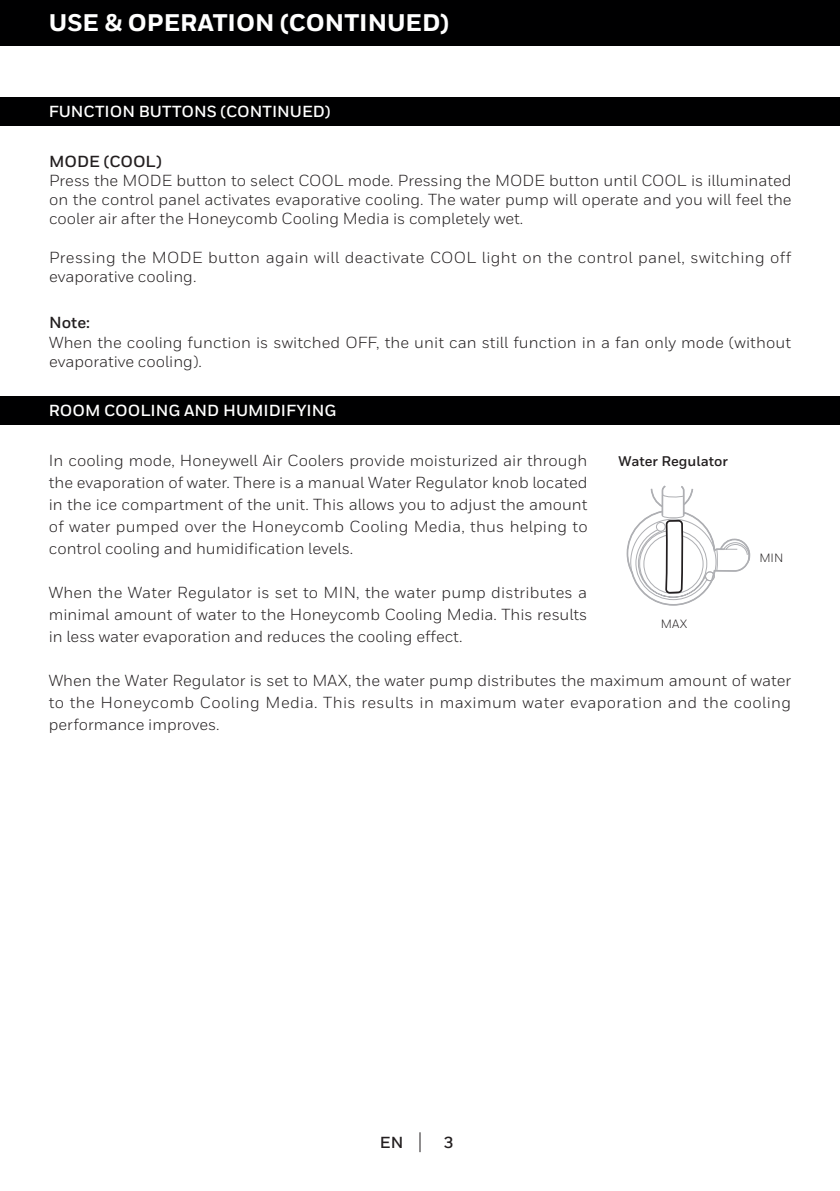
<style>
.page{position:relative;width:840px;height:1191px;background:#fff}
.page>*{position:absolute;margin:0;border:0;box-sizing:border-box;transform-origin:0 0}
.t1{font:800 24px "Honeywell Sans";color:#fff}
.t2{font:16px/22px "Honeywell Sans";color:#231f20;text-align:justify}
.t3{font:16px/19.2px "Honeywell Sans";letter-spacing:.02em;color:#231f20}
.t4{font:700 16px "Honeywell Sans";color:#fff}
.t5{font:700 16px "Honeywell Sans";color:#231f20}
.t6{font:700 14px "Honeywell Sans";color:#231f20}
.t7{font:12px "Honeywell Sans";color:#231f20}
</style>
<div class="page">
<svg style="left:419px;top:1132px;width:1px;height:20px"></svg>
<hr style="left:839px;top:0;width:1px;height:45px;background:#000001">
<div style="left:0;top:0;width:839px;height:45px;background:#000001"></div>
<div style="left:0;top:98px;width:839px;height:28px;background:#000001"></div>
<div style="left:0;top:396px;width:839px;height:29px;background:#000001"></div>
<svg style="left:839px;top:98px;width:1px;height:28px"></svg>
<svg style="left:626px;top:485px;width:123px;height:120px"></svg>
<p class="t1" style="left:49px;top:8px;width:401px">USE &amp; OPERATION (CONTINUED)</p>
<p class="t4" style="left:49px;top:102px;width:283px">FUNCTION BUTTONS (CONTINUED)</p>
<p class="t5" style="left:49px;top:151px;width:114px">MODE (COOL)</p>
<p class="t2" style="left:49px;top:171px;width:743px;line-height:19.2px">Press the MODE button to select COOL mode. Pressing the MODE button until COOL is illuminated on the control panel activates evaporative cooling. The water pump will operate and you will feel the cooler air after the Honeycomb Cooling Media is completely wet.</p>
<p class="t3" style="left:49px;top:248px;width:743px">Pressing the MODE button again will deactivate COOL light on the control panel, switching off evaporative cooling.</p>
<p class="t5" style="left:49px;top:313px;width:42px">Note:</p>
<p class="t2" style="left:49px;top:332px;width:743px;line-height:19.2px">When the cooling function is switched OFF, the unit can still function in a fan only mode (without evaporative cooling).</p>
<p class="t4" style="left:49px;top:401px;width:289px">ROOM COOLING AND HUMIDIFYING</p>
<p class="t2" style="left:49px;top:449px;width:540px">In cooling mode, Honeywell Air Coolers provide moisturized air through the evaporation of water. There is a manual Water Regulator knob located in the ice compartment of the unit. This allows you to adjust the amount of water pumped over the Honeycomb Cooling Media, thus helping to control cooling and humidification levels.</p>
<p class="t2" style="left:49px;top:581px;width:540px">When the Water Regulator is set to MIN, the water pump distributes a minimal amount of water to the Honeycomb Cooling Media. This results in less water evaporation and reduces the cooling effect.</p>
<p class="t2" style="left:49px;top:669px;width:743px">When the Water Regulator is set to MAX, the water pump distributes the maximum amount of water to the Honeycomb Cooling Media. This results in maximum water evaporation and the cooling performance improves.</p>
<p class="t6" style="left:618px;top:453px;width:111px">Water Regulator</p>
<p class="t7" style="left:759px;top:551px;width:25px">MIN</p>
<p class="t7" style="left:660px;top:617px;width:28px">MAX</p>
<p class="t5" style="left:379px;top:1132px;width:25px">EN</p>
<p class="t5" style="left:443px;top:1132px;width:11px">3</p>
</div>
